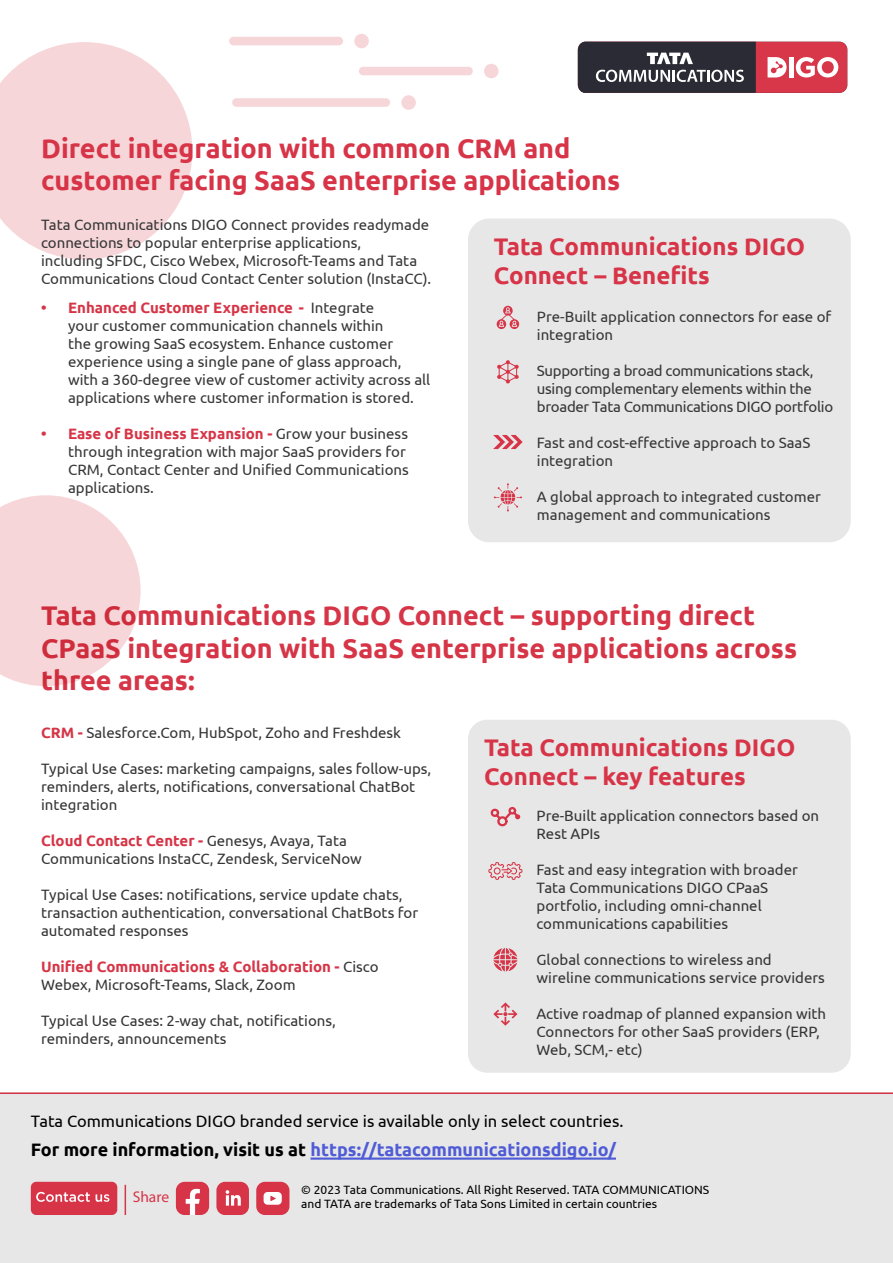
<style>
.page{position:relative;width:893px;height:1263px;background:#fff}
.page>*{position:absolute;margin:0;border:0;box-sizing:border-box;transform-origin:0 0}
.t1{font:700 27px/32.4px "Ubuntu";color:#d63547}
.t2{font:700 27px/32.4px "Ubuntu";color:#d73448}
.t3{font:700 24px/28.8px "Ubuntu";color:#d73448}
.t4{font:700 18px "Ubuntu";color:#4f5cd6}
.t5{font:16.5px "Ubuntu";color:#000}
.t6{font:15.45px "Myriad Pro";color:#d73448}
.t7{font:15px/18px "Ubuntu";color:#363535}
.t8{font:15px/18px "Ubuntu";color:#363636}
.t9{font:15px/18px "Ubuntu";letter-spacing:-.02em;color:#363636}
.t10{font:12px/14.4px "Ubuntu";color:#000}
.s1{font-weight:700;color:#d63547}
.s2{color:#000}
</style>
<div class="page">
<svg style="left:0;top:42px;width:192px;height:217px"></svg>
<div style="left:468px;top:720px;width:383px;height:353px;background:#e7e7e7;border-radius:19px"></div>
<div style="left:468px;top:219px;width:383px;height:323px;background:#e7e7e7;border-radius:21px"></div>
<div style="left:354px;top:34px;width:15px;height:14px;background:#f7d6d9;border-radius:50%"></div>
<div style="left:229px;top:37px;width:114px;height:8px;background:#f7d6d9;border-radius:4px"></div>
<div style="left:484px;top:64px;width:15px;height:14px;background:#f7d6d9;border-radius:50%"></div>
<div style="left:359px;top:67px;width:114px;height:8px;background:#f7d6d9;border-radius:4px"></div>
<div style="left:401px;top:95px;width:15px;height:15px;background:#f7d6d9;border-radius:50%"></div>
<div style="left:232px;top:98px;width:158px;height:9px;background:#f7d6d9;border-radius:4px"></div>
<svg style="left:497px;top:306px;width:22px;height:23px"></svg>
<svg style="left:497px;top:360px;width:22px;height:24px"></svg>
<svg style="left:493px;top:435px;width:30px;height:14px"></svg>
<svg style="left:494px;top:483px;width:28px;height:28px"></svg>
<svg style="left:491px;top:807px;width:29px;height:19px"></svg>
<svg style="left:488px;top:862px;width:34px;height:18px"></svg>
<svg style="left:493px;top:948px;width:24px;height:23px"></svg>
<svg style="left:493px;top:1002px;width:24px;height:24px"></svg>
<svg style="left:0;top:495px;width:141px;height:191px"></svg>
<div style="left:578px;top:42px;width:269px;height:51px;background:#d73749;border-radius:8px"></div>
<hr style="left:789px;top:57px;width:4px;height:20px;background:#fff">
<svg style="left:796px;top:57px;width:42px;height:20px"></svg>
<svg style="left:768px;top:57px;width:18px;height:20px"></svg>
<svg style="left:578px;top:42px;width:178px;height:51px;background:#45464e"></svg>
<div style="left:0;top:1092px;width:893px;height:171px;background:#e7e7e7"></div>
<hr style="left:125px;top:1185px;width:1px;height:30px;background:#d73448">
<hr style="left:0;top:1092px;width:893px;height:2px;background:#d73448">
<hr style="left:310px;top:1157px;width:306px;height:3px;background:#4f5cd6">
<div style="left:31px;top:1182px;width:86px;height:33px;background:#d73448;border-radius:6px"></div>
<svg style="left:36px;top:1192px;width:73px;height:10px"></svg>
<svg style="left:176px;top:1182px;width:33px;height:33px"></svg>
<div style="left:216px;top:1182px;width:33px;height:33px;background:#d73448;border-radius:9px"></div>
<svg style="left:226px;top:1190px;width:15px;height:15px"></svg>
<div style="left:256px;top:1182px;width:33px;height:33px;background:#d73448;border-radius:9px"></div>
<svg style="left:264px;top:1192px;width:18px;height:13px"></svg>
<h1 class="t2" style="left:41px;top:132px;width:581px">Direct integration with common CRM and customer facing SaaS enterprise applications</h1>
<p class="t8" style="left:41px;top:215px;width:392px">Tata Communications DIGO Connect provides readymade connections to popular enterprise applications,<br>including SFDC, Cisco Webex, Microsoft-Teams and Tata Communications Cloud Contact Center solution (InstaCC).</p>
<p class="t8" style="left:68px;top:298px;width:364px;text-indent:-27px"><span class="s1">• Enhanced Customer Experience -</span> Integrate<br>your customer communication channels within<br>the growing SaaS ecosystem. Enhance customer experience using a single pane of glass approach, with a 360-degree view of customer activity across all applications where customer information is stored.</p>
<p class="t8" style="left:68px;top:424px;width:342px;text-indent:-27px"><span class="s1">• Ease of Business Expansion -</span> Grow your business through integration with major SaaS providers for CRM, Contact Center and Unified Communications applications.</p>
<h2 class="t3" style="left:494px;top:232px;width:313px">Tata Communications DIGO<br>Connect – Benefits</h2>
<p class="t8" style="left:537px;top:307px;width:296px">Pre-Built application connectors for ease of integration</p>
<p class="t9" style="left:537px;top:361px;width:298px">Supporting a broad communications stack, using complementary elements within the broader Tata Communications DIGO portfolio</p>
<p class="t8" style="left:537px;top:433px;width:275px">Fast and cost-effective approach to SaaS integration</p>
<p class="t8" style="left:537px;top:487px;width:285px">A global approach to integrated customer management and communications</p>
<h1 class="t1" style="left:41px;top:599px;width:757px">Tata Communications DIGO Connect – supporting direct<br>CPaaS integration with SaaS enterprise applications across three areas:</h1>
<p class="t7" style="left:41px;top:723px;width:362px"><span class="s1">CRM -</span> Salesforce.Com, HubSpot, Zoho and Freshdesk</p>
<p class="t7" style="left:41px;top:759px;width:392px">Typical Use Cases: marketing campaigns, sales follow-ups, reminders, alerts, notifications, conversational ChatBot integration</p>
<p class="t7" style="left:41px;top:831px;width:322px"><span class="s1">Cloud Contact Center -</span> Genesys, Avaya, Tata<br>Communications InstaCC, Zendesk, ServiceNow</p>
<p class="t7" style="left:41px;top:885px;width:379px">Typical Use Cases: notifications, service update chats, transaction authentication, conversational ChatBots for automated responses</p>
<p class="t7" style="left:41px;top:957px;width:339px"><span class="s1">Unified Communications &amp; Collaboration -</span> Cisco<br>Webex, Microsoft-Teams, Slack, Zoom</p>
<p class="t7" style="left:41px;top:1011px;width:296px">Typical Use Cases: 2-way chat, notifications, reminders, announcements</p>
<h2 class="t3" style="left:484px;top:732px;width:313px">Tata Communications DIGO<br>Connect – key features</h2>
<p class="t7" style="left:536px;top:806px;width:284px">Pre-Built application connectors based on<br>Rest APIs</p>
<p class="t7" style="left:536px;top:860px;width:263px">Fast and easy integration with broader Tata Communications DIGO CPaaS portfolio, including omni-channel communications capabilities</p>
<p class="t7" style="left:536px;top:950px;width:290px">Global connections to wireless and wireline communications service providers</p>
<p class="t7" style="left:536px;top:1004px;width:291px">Active roadmap of planned expansion with<br>Connectors for other SaaS providers (ERP,<br>Web, SCM,- etc)</p>
<p class="t5" style="left:31px;top:1111px;width:594px">Tata Communications DIGO branded service is available only in select countries.</p>
<p class="t4" style="left:31px;top:1139px;width:587px"><span class="s2">For more information, visit us at</span> https://tatacommunicationsdigo.io/</p>
<p class="t6" style="left:133px;top:1187px;width:38px">Share</p>
<p class="t10" style="left:301px;top:1182px;width:410px">© 2023 Tata Communications. All Right Reserved. TATA COMMUNICATIONS and TATA are trademarks of Tata Sons Limited in certain countries</p>
</div>
